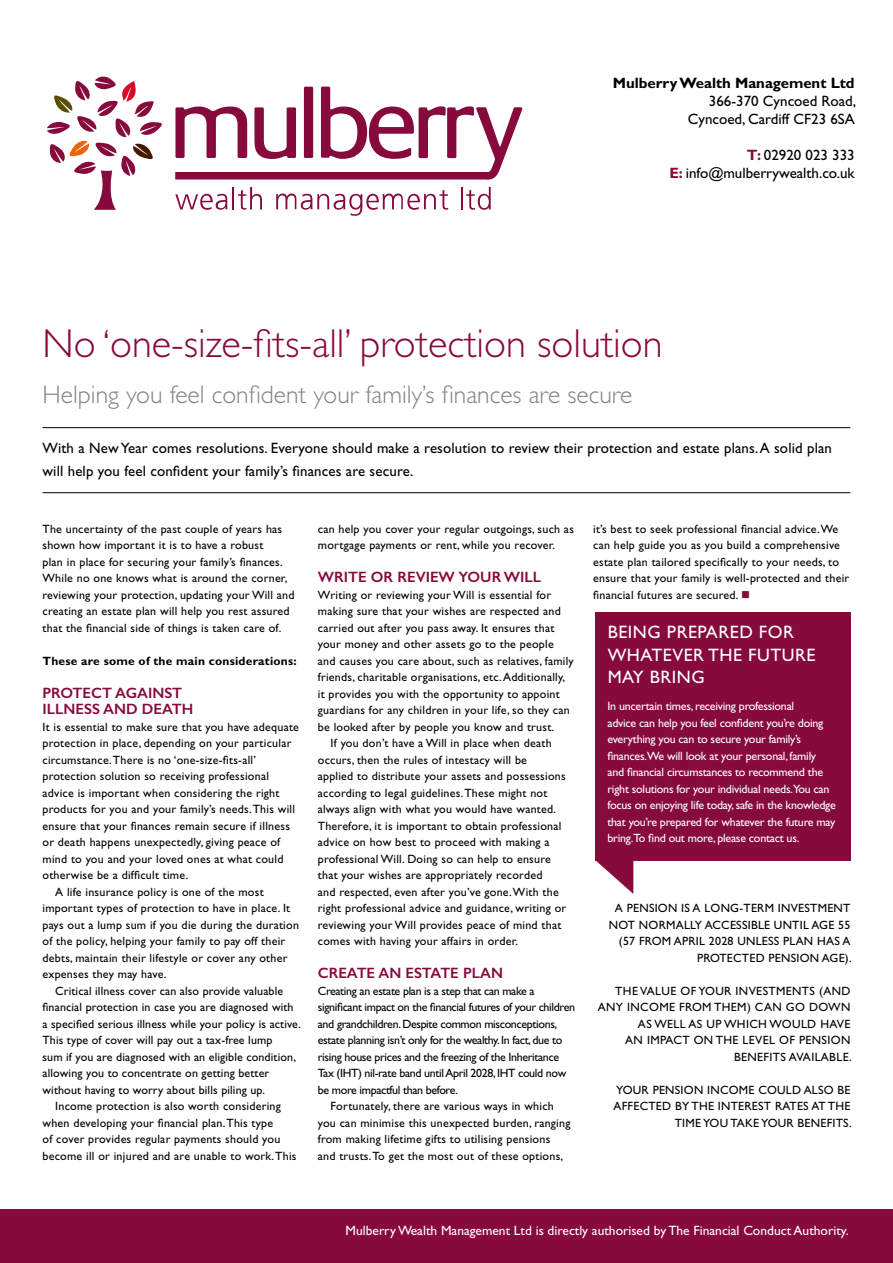
<style>
.page{position:relative;width:893px;height:1263px;background:#fff}
.page>*{position:absolute;margin:0;border:0;box-sizing:border-box;transform-origin:0 0}
.t1{font:300 40.5px "Gill Sans";color:#870a3d}
.t2{font:300 25.5px "Gill Sans";color:#808285}
.t3{font:18px/22.5px "Gill Sans";letter-spacing:.03em;color:#fff}
.t4{font:15px/18px "Gill Sans";letter-spacing:.01em;color:#000;text-align:right}
.t5{font:600 15px/16.5px "Gill Sans";color:#870a3d}
.t6{font:700 15px "Gill Sans";color:#000}
.t7{font:13.5px "Gill Sans";color:#fff}
.t8{font:12px/16.5px "Gill Sans";letter-spacing:.02em;color:#000}
.t9{font:12px/16.5px "Gill Sans";letter-spacing:-.02em;color:#fff}
.t10{font:12px "Gill Sans";letter-spacing:-.03em;color:#000}
.t11{font:700 12px "Gill Sans";letter-spacing:.02em;color:#000}
.s1{font-weight:700;color:#870a3d}
</style>
<div class="page">
<hr style="left:43px;top:427px;width:807px;height:1px;background:#000">
<hr style="left:43px;top:492px;width:807px;height:1px;background:#000">
<svg style="left:596px;top:861px;width:37px;height:33px"></svg>
<div style="left:595px;top:612px;width:255px;height:249px;background:#870a3d"></div>
<div style="left:0;top:1209px;width:893px;height:54px;background:#870a3d"></div>
<svg style="left:175px;top:87px;width:347px;height:93px"></svg>
<svg style="left:175px;top:194px;width:52px;height:16px"></svg>
<hr style="left:232px;top:187px;width:2px;height:22px;background:#870a3d">
<svg style="left:238px;top:187px;width:24px;height:23px"></svg>
<svg style="left:276px;top:190px;width:172px;height:26px"></svg>
<hr style="left:461px;top:187px;width:2px;height:22px;background:#870a3d">
<svg style="left:466px;top:187px;width:25px;height:23px"></svg>
<svg style="left:47px;top:76px;width:115px;height:134px"></svg>
<p class="t6" style="left:613px;top:74px;width:243px">Mulberry Wealth Management Ltd</p>
<p class="t4" style="left:688px;top:92px;width:170px">366-370 Cyncoed Road,<br>Cyncoed, Cardiff CF23 6SA</p>
<p class="t4" style="left:669px;top:146px;width:187px"><span class="s1">T:</span> 02920 023 333<br><span class="s1">E:</span> info@mulberrywealth.co.uk</p>
<h1 class="t1" style="left:43px;top:320px;width:622px">No ‘one-size-fits-all’ protection solution</h1>
<h2 class="t2" style="left:43px;top:380px;width:591px">Helping you feel confident your family’s finances are secure</h2>
<p class="t4" style="left:42px;top:437px;width:791px;line-height:22.5px;text-align:left">With a New Year comes resolutions. Everyone should make a resolution to review their protection and estate plans. A solid plan will help you feel confident your family’s finances are secure.</p>
<p class="t8" style="left:43px;top:520px;width:254px">The uncertainty of the past couple of years has shown how important it is to have a robust<br>plan in place for securing your family’s finances.<br>While no one knows what is around the corner, reviewing your protection, updating your Will and creating an estate plan will help you rest assured that the financial side of things is taken care of.</p>
<p class="t11" style="left:43px;top:653px;width:256px">These are some of the main considerations:</p>
<p class="t5" style="left:43px;top:684px;width:152px">PROTECT AGAINST<br>ILLNESS AND DEATH</p>
<p class="t8" style="left:43px;top:718px;width:258px">It is essential to make sure that you have adequate</p>
<p class="t8" style="left:43px;top:735px;width:250px">protection in place, depending on your particular</p>
<p class="t8" style="left:43px;top:751px;width:215px">circumstance. There is no ‘one-size-fits-all’</p>
<p class="t8" style="left:43px;top:768px;width:228px">protection solution so receiving professional</p>
<p class="t8" style="left:43px;top:784px;width:238px">advice is important when considering the right</p>
<p class="t8" style="left:43px;top:801px;width:254px">products for you and your family’s needs. This will</p>
<p class="t8" style="left:43px;top:817px;width:249px">ensure that your finances remain secure if illness</p>
<p class="t8" style="left:43px;top:834px;width:239px">or death happens unexpectedly, giving peace of</p>
<p class="t8" style="left:43px;top:850px;width:242px">mind to you and your loved ones at what could</p>
<p class="t8" style="left:43px;top:867px;width:147px">otherwise be a difficult time.</p>
<p class="t8" style="left:55px;top:883px;width:210px">A life insurance policy is one of the most</p>
<p class="t8" style="left:43px;top:900px;width:249px">important types of protection to have in place. It</p>
<p class="t8" style="left:43px;top:916px;width:258px">pays out a lump sum if you die during the duration</p>
<p class="t8" style="left:43px;top:933px;width:244px">of the policy, helping your family to pay off their</p>
<p class="t8" style="left:43px;top:949px;width:246px">debts, maintain their lifestyle or cover any other</p>
<p class="t8" style="left:43px;top:966px;width:126px">expenses they may have.</p>
<p class="t8" style="left:55px;top:982px;width:229px">Critical illness cover can also provide valuable</p>
<p class="t8" style="left:43px;top:999px;width:253px">financial protection in case you are diagnosed with</p>
<p class="t8" style="left:43px;top:1015px;width:260px">a specified serious illness while your policy is active.</p>
<p class="t8" style="left:43px;top:1032px;width:231px">This type of cover will pay out a tax-free lump</p>
<p class="t8" style="left:43px;top:1048px;width:255px">sum if you are diagnosed with an eligible condition,</p>
<p class="t8" style="left:43px;top:1065px;width:228px">allowing you to concentrate on getting better</p>
<p class="t8" style="left:43px;top:1081px;width:224px">without having to worry about bills piling up.</p>
<p class="t8" style="left:55px;top:1098px;width:227px">Income protection is also worth considering</p>
<p class="t8" style="left:43px;top:1114px;width:232px">when developing your financial plan. This type</p>
<p class="t8" style="left:43px;top:1131px;width:239px">of cover provides regular payments should you</p>
<p class="t8" style="left:43px;top:1147px;width:256px">become ill or injured and are unable to work. This</p>
<p class="t8" style="left:318px;top:520px;width:258px">can help you cover your regular outgoings, such as mortgage payments or rent, while you recover.</p>
<p class="t5" style="left:318px;top:569px;width:225px">WRITE OR REVIEW YOUR WILL</p>
<p class="t8" style="left:318px;top:586px;width:235px">Writing or reviewing your Will is essential for</p>
<p class="t8" style="left:318px;top:603px;width:245px">making sure that your wishes are respected and</p>
<p class="t8" style="left:318px;top:619px;width:238px">carried out after you pass away. It ensures that</p>
<p class="t8" style="left:318px;top:636px;width:237px">your money and other assets go to the people</p>
<p class="t8" style="left:318px;top:652px;width:257px">and causes you care about, such as relatives, family</p>
<p class="t8" style="left:318px;top:669px;width:249px">friends, charitable organisations, etc. Additionally,</p>
<p class="t8" style="left:318px;top:685px;width:243px">it provides you with the opportunity to appoint</p>
<p class="t8" style="left:318px;top:702px;width:253px">guardians for any children in your life, so they can</p>
<p class="t8" style="left:318px;top:718px;width:238px">be looked after by people you know and trust.</p>
<p class="t8" style="left:331px;top:735px;width:223px">If you don’t have a Will in place when death</p>
<p class="t8" style="left:318px;top:751px;width:211px">occurs, then the rules of intestacy will be</p>
<p class="t8" style="left:318px;top:768px;width:249px">applied to distribute your assets and possessions</p>
<p class="t8" style="left:318px;top:784px;width:231px">according to legal guidelines. These might not</p>
<p class="t8" style="left:318px;top:801px;width:240px">always align with what you would have wanted.</p>
<p class="t8" style="left:318px;top:817px;width:245px">Therefore, it is important to obtain professional</p>
<p class="t8" style="left:318px;top:834px;width:233px">advice on how best to proceed with making a</p>
<p class="t8" style="left:318px;top:850px;width:235px">professional Will. Doing so can help to ensure</p>
<p class="t8" style="left:318px;top:867px;width:226px">that your wishes are appropriately recorded</p>
<p class="t8" style="left:318px;top:883px;width:242px">and respected, even after you’ve gone. With the</p>
<p class="t8" style="left:318px;top:900px;width:250px">right professional advice and guidance, writing or</p>
<p class="t8" style="left:318px;top:916px;width:245px">reviewing your Will provides peace of mind that</p>
<p class="t8" style="left:318px;top:933px;width:202px">comes with having your affairs in order.</p>
<p class="t5" style="left:318px;top:965px;width:187px">CREATE AN ESTATE PLAN</p>
<p class="t10" style="left:318px;top:984px;width:218px">Creating an estate plan is a step that can make a</p>
<p class="t10" style="left:318px;top:1000px;width:259px">significant impact on the financial futures of your children</p>
<p class="t10" style="left:318px;top:1017px;width:241px">and grandchildren. Despite common misconceptions,</p>
<p class="t10" style="left:318px;top:1033px;width:246px">estate planning isn’t only for the wealthy. In fact, due to</p>
<p class="t10" style="left:318px;top:1050px;width:243px">rising house prices and the freezing of the Inheritance</p>
<p class="t10" style="left:318px;top:1066px;width:250px">Tax (IHT) nil-rate band until April 2028, IHT could now</p>
<p class="t10" style="left:318px;top:1083px;width:142px">be more impactful than before.</p>
<p class="t8" style="left:331px;top:1098px;width:225px">Fortunately, there are various ways in which</p>
<p class="t8" style="left:318px;top:1114px;width:254px">you can minimise this unexpected burden, ranging</p>
<p class="t8" style="left:318px;top:1131px;width:234px">from making lifetime gifts to utilising pensions</p>
<p class="t8" style="left:318px;top:1147px;width:247px">and trusts. To get the most out of these options,</p>
<p class="t8" style="left:593px;top:520px;width:258px">it’s best to seek professional financial advice. We can help guide you as you build a comprehensive estate plan tailored specifically to your needs, to ensure that your family is well-protected and their financial futures are secured.</p>
<h3 class="t3" style="left:608px;top:621px;width:209px">BEING PREPARED FOR<br>WHATEVER THE FUTURE<br>MAY BRING</h3>
<p class="t9" style="left:607px;top:698px;width:230px">In uncertain times, receiving professional<br>advice can help you feel confident you’re doing everything you can to secure your family’s finances.We will look at your personal, family and financial circumstances to recommend the right solutions for your individual needs.You can focus on enjoying life today, safe in the knowledge that you’re prepared for whatever the future may bring.To find out more, please contact us.</p>
<p class="t8" style="left:609px;top:900px;width:244px;text-align:right">A PENSION IS A LONG-TERM INVESTMENT NOT NORMALLY ACCESSIBLE UNTIL AGE 55 (57 FROM APRIL 2028 UNLESS PLAN HAS A PROTECTED PENSION AGE).</p>
<p class="t8" style="left:598px;top:982px;width:255px;text-align:right">THE VALUE OF YOUR INVESTMENTS (AND<br>ANY INCOME FROM THEM) CAN GO DOWN<br>AS WELL AS UP WHICH WOULD HAVE<br>AN IMPACT ON THE LEVEL OF PENSION<br>BENEFITS AVAILABLE.</p>
<p class="t8" style="left:613px;top:1081px;width:240px;text-align:right">YOUR PENSION INCOME COULD ALSO BE<br>AFFECTED BY THE INTEREST RATES AT THE<br>TIME YOU TAKE YOUR BENEFITS.</p>
<p class="t7" style="left:346px;top:1222px;width:504px">Mulberry Wealth Management Ltd is directly authorised by The Financial Conduct Authority.</p>
</div>
